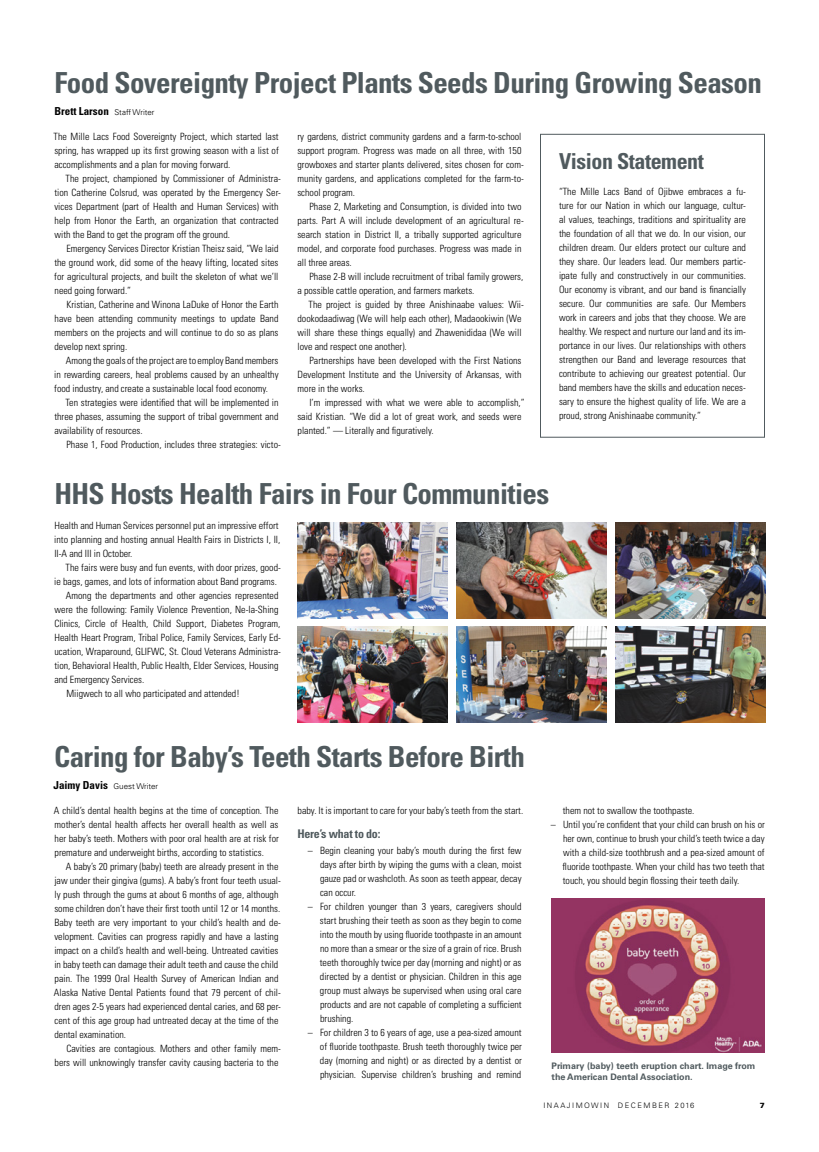
<style>
.page{position:relative;width:819px;height:1152px;background:#fff}
.page>*{position:absolute;margin:0;border:0;box-sizing:border-box;transform-origin:0 0}
.t1{font:700 condensed 29px "Univers LT Std";letter-spacing:-.02em;color:#505a5e}
.t2{font:700 condensed 22px "Univers LT Std";letter-spacing:-.02em;color:#505a5e}
.t3{font:700 condensed 12px "Univers LT Std";letter-spacing:-.02em;color:#505a5e}
.t4{font:700 condensed 11px "Univers LT Std";color:#000}
.t5{font:300 condensed 10px/14px "Univers LT Std";color:#000;text-align:justify}
.t6{font:700 9px/10.8px "Univers LT Std";color:#505a5e}
.t7{font:300 8px "Univers LT Std";color:#000}
.t8{font:300 7.5px "Univers LT Std";letter-spacing:.2em;color:#000}
.t9{font:900 7.5px "Univers LT Std";color:#000}
.s1{font-weight:300;font-stretch:normal;font-size:8px}
.s2{font-weight:700;font-stretch:condensed;font-size:11px}
</style>
<div class="page">
<div style="left:540px;top:134px;width:225px;height:304px;border:1px solid #505a5e"></div>
<img style="left:552px;top:899px;width:213px;height:154px">
<img style="left:297px;top:523px;width:150px;height:95px">
<img style="left:297px;top:627px;width:150px;height:95px">
<img style="left:456px;top:523px;width:151px;height:95px">
<img style="left:456px;top:627px;width:151px;height:95px">
<img style="left:615px;top:523px;width:151px;height:95px">
<img style="left:615px;top:627px;width:151px;height:95px">
<h1 class="t1" style="left:55px;top:65px;width:709px">Food Sovereignty Project Plants Seeds During Growing Season</h1>
<p class="t4" style="left:54px;top:104px;width:102px">Brett Larson <span class="s1">Staff Writer</span></p>
<p class="t5" style="left:54px;top:130px;width:227px">The Mille Lacs Food Sovereignty Project, which started last spring, has wrapped up its first growing season with a list of accomplishments and a plan for moving forward.</p>
<p class="t5" style="left:54px;top:172px;width:228px;text-align:left;text-indent:11px">The project, championed by Commissioner of Administra&shy;tion Catherine Colsrud, was operated by the Emergency Ser&shy;vices Department (part of Health and Human Services) with help from Honor the Earth, an organization that contracted with the Band to get the program off the ground.</p>
<p class="t5" style="left:54px;top:242px;width:226px;text-indent:12px">Emergency Services Director Kristian Theisz said, “We laid the ground work, did some of the heavy lifting, located sites for agricultural projects, and built the skeleton of what we’ll need going forward.”</p>
<p class="t5" style="left:55px;top:298px;width:225px;text-indent:12px">Kristian, Catherine and Winona LaDuke of Honor the Earth have been attending community meetings to update Band members on the projects and will continue to do so as plans develop next spring.</p>
<p class="t5" style="left:54px;top:354px;width:226px;text-indent:12px">Among the goals of the project are to employ Band members in rewarding careers, heal problems caused by an unhealthy food industry, and create a sustainable local food economy.</p>
<p class="t5" style="left:54px;top:396px;width:226px;text-indent:11px">Ten strategies were identified that will be implemented in three phases, assuming the support of tribal government and availability of resources.</p>
<p class="t5" style="left:67px;top:438px;width:216px">Phase 1, Food Production, includes three strategies: victo-</p>
<p class="t5" style="left:297px;top:130px;width:228px;text-align:left">ry gardens, district community gardens and a farm-to-school support program. Progress was made on all three, with 150 growboxes and starter plants delivered, sites chosen for com&shy;munity gardens, and applications completed for the farm-to&shy;school program.</p>
<p class="t5" style="left:297px;top:200px;width:228px;text-align:left;text-indent:12px">Phase 2, Marketing and Consumption, is divided into two parts. Part A will include development of an agricultural re&shy;search station in District II, a tribally supported agriculture model, and corporate food purchases. Progress was made in all three areas.</p>
<p class="t5" style="left:297px;top:270px;width:227px;text-indent:12px">Phase 2-B will include recruitment of tribal family growers, a possible cattle operation, and farmers markets.</p>
<p class="t5" style="left:298px;top:298px;width:228px;text-align:left;text-indent:11px">The project is guided by three Anishinaabe values: Wii&shy;dookodaadiwag (We will help each other), Madaookiwin (We will share these things equally) and Zhawenididaa (We will love and respect one another).</p>
<p class="t5" style="left:297px;top:354px;width:226px;text-indent:12px">Partnerships have been developed with the First Nations Development Institute and the University of Arkansas, with more in the works.</p>
<p class="t5" style="left:297px;top:396px;width:229px;text-align:left;text-indent:12px">I’m impressed with what we were able to accomplish,” said Kristian. “We did a lot of great work, and seeds were planted.” — Literally and figuratively.</p>
<h2 class="t2" style="left:559px;top:147px;width:146px">Vision Statement</h2>
<p class="t5" style="left:559px;top:184px;width:189px">“The Mille Lacs Band of Ojibwe embraces a fu&shy;ture for our Nation in which our language, cultur&shy;al values, teachings, traditions and spirituality are the foundation of all that we do. In our vision, our children dream. Our elders protect our culture and they share. Our leaders lead. Our members partic&shy;ipate fully and constructively in our communities.<br>Our economy is vibrant, and our band is financially secure. Our communities are safe. Our Members work in careers and jobs that they choose. We are healthy. We respect and nurture our land and its im&shy;portance in our lives. Our relationships with others strengthen our Band and leverage resources that contribute to achieving our greatest potential. Our band members have the skills and education neces&shy;sary to ensure the highest quality of life. We are a proud, strong Anishinaabe community.”</p>
<h1 class="t1" style="left:54px;top:476px;width:496px">HHS Hosts Health Fairs in Four Communities</h1>
<p class="t5" style="left:54px;top:518px;width:228px;text-align:left">Health and Human Services personnel put an impressive effort into planning and hosting annual Health Fairs in Districts I, II,<br>II-A and III in October.</p>
<p class="t5" style="left:66px;top:560px;width:217px">The fairs were busy and fun events, with door prizes, good-</p>
<p class="t5" style="left:54px;top:574px;width:224px">ie bags, games, and lots of information about Band programs.</p>
<p class="t5" style="left:66px;top:588px;width:214px">Among the departments and other agencies represented</p>
<p class="t5" style="left:55px;top:602px;width:225px">were the following: Family Violence Prevention, Ne-Ia-Shing</p>
<p class="t5" style="left:54px;top:616px;width:228px">Clinics, Circle of Health, Child Support, Diabetes Program,</p>
<p class="t5" style="left:54px;top:630px;width:228px">Health Heart Program, Tribal Police, Family Services, Early Ed-</p>
<p class="t5" style="left:55px;top:644px;width:228px">ucation, Wraparound, GLIFWC, St. Cloud Veterans Administra-</p>
<p class="t5" style="left:54px;top:658px;width:226px">tion, Behavioral Health, Public Health, Elder Services, Housing</p>
<p class="t5" style="left:54px;top:672px;width:91px">and Emergency Services.</p>
<p class="t5" style="left:66px;top:686px;width:175px">Miigwech to all who participated and attended!</p>
<h1 class="t1" style="left:54px;top:739px;width:472px">Caring for Baby’s Teeth Starts Before Birth</h1>
<p class="t7" style="left:54px;top:781px;width:106px"><span class="s2">Jaimy Davis</span> Guest Writer</p>
<p class="t5" style="left:54px;top:804px;width:227px">A child’s dental health begins at the time of conception. The mother’s dental health affects her overall health as well as her baby’s teeth. Mothers with poor oral health are at risk for premature and underweight births, according to statistics.</p>
<p class="t5" style="left:54px;top:860px;width:228px;text-align:left;text-indent:12px">A baby’s 20 primary (baby) teeth are already present in the jaw under their gingiva (gums). A baby’s front four teeth usual&shy;ly push through the gums at about 6 months of age, although some children don’t have their first tooth until 12 or 14 months.<br>Baby teeth are very important to your child’s health and de&shy;velopment. Cavities can progress rapidly and have a lasting impact on a child’s health and well-being. Untreated cavities in baby teeth can damage their adult teeth and cause the child pain. The 1999 Oral Health Survey of American Indian and Alaska Native Dental Patients found that 79 percent of chil&shy;dren ages 2-5 years had experienced dental caries, and 68 per&shy;cent of this age group had untreated decay at the time of the dental examination.</p>
<p class="t5" style="left:55px;top:1042px;width:228px;text-align:right">Cavities are contagious. Mothers and other family mem&shy;bers will unknowingly transfer cavity causing bacteria to the</p>
<p class="t5" style="left:298px;top:804px;width:227px">baby. It is important to care for your baby’s teeth from the start.</p>
<p class="t3" style="left:297px;top:827px;width:85px">Here’s what to do:</p>
<p class="t5" style="left:320px;top:844px;width:203px;text-indent:-12px">– Begin cleaning your baby’s mouth during the first few days after birth by wiping the gums with a clean, moist gauze pad or washcloth. As soon as teeth appear, decay can occur.</p>
<p class="t5" style="left:320px;top:900px;width:203px;text-indent:-12px">– For children younger than 3 years, caregivers should start brushing their teeth as soon as they begin to come into the mouth by using fluoride toothpaste in an amount no more than a smear or the size of a grain of rice. Brush teeth thoroughly twice per day (morning and night) or as directed by a dentist or physician. Children in this age group must always be supervised when using oral care products and are not capable of completing a sufficient brushing.</p>
<p class="t5" style="left:320px;top:1026px;width:204px;text-indent:-12px">– For children 3 to 6 years of age, use a pea-sized amount of fluoride toothpaste. Brush teeth thoroughly twice per day (morning and night) or as directed by a dentist or physician. Supervise children’s brushing and remind</p>
<p class="t5" style="left:563px;top:804px;width:133px">them not to swallow the toothpaste.</p>
<p class="t5" style="left:563px;top:818px;width:204px;text-indent:-12px">– Until you’re confident that your child can brush on his or her own, continue to brush your child’s teeth twice a day with a child-size toothbrush and a pea-sized amount of fluoride toothpaste. When your child has two teeth that touch, you should begin flossing their teeth daily.</p>
<p class="t6" style="left:552px;top:1061px;width:205px">Primary (baby) teeth eruption chart. Image from the American Dental Association.</p>
<p class="t8" style="left:543px;top:1101px;width:153px">INAAJIMOWIN DECEMBER 2016</p>
<p class="t9" style="left:760px;top:1100px;width:7px">7</p>
</div>
